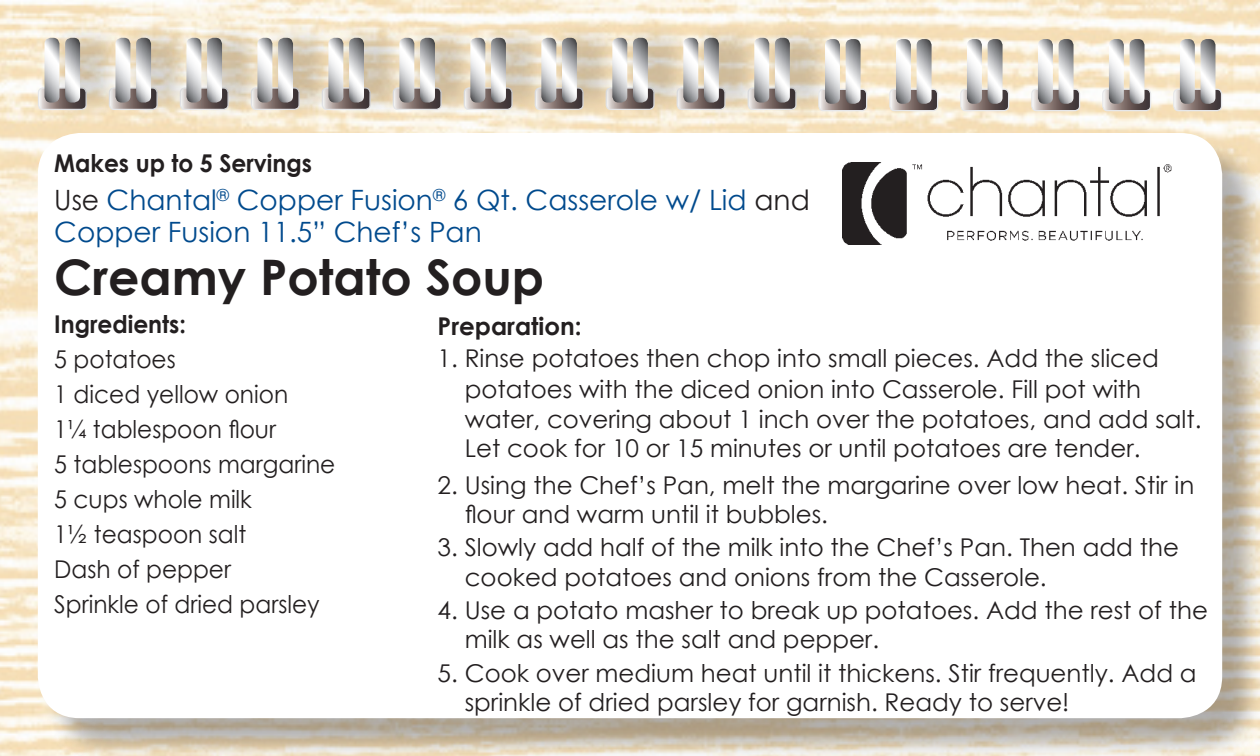
<style>
.page{position:relative;width:1260px;height:756px;background:#fff}
.page>*{position:absolute;margin:0;border:0;box-sizing:border-box;transform-origin:0 0}
.t1{font:700 49px "Century Gothic";color:#231f20}
.t2{font:28px/31.5px "Century Gothic";color:#004a8d}
.Paragraph_Style_1{font:24.5px/29.4px "Century Gothic";color:#231f20}
.Paragraph_Style_1-2{font:24.5px "Century Gothic";color:#231f20;scale:.95 1}
.Paragraph_Style_1-3{font:700 24.5px "Century Gothic";color:#231f20;scale:.95 1}
.Paragraph_Style_1-4{font:700 24.5px "Century Gothic";color:#231f20}
.s1{color:#231f20}
</style>
<div class="page">
<img style="left:0;top:0;width:1260px;height:756px">
<div style="left:41px;top:135px;width:1219px;height:621px;background:#231f20;opacity:.35"></div>
<div style="left:38px;top:133px;width:1184px;height:585px;background:#fff;border-radius:42px"></div>
<img style="left:842px;top:162px;width:329px;height:82px">
<svg style="left:38px;top:88px;width:48px;height:21px"></svg>
<div style="left:38px;top:87px;width:49px;height:23px;border:1px solid #e6e7e9;border-radius:5px"></div>
<div style="left:50px;top:19px;width:786px;height:105px;background:#231f20;opacity:.25"></div>
<svg style="left:65px;top:38px;width:15px;height:65px"></svg>
<svg style="left:45px;top:38px;width:14px;height:65px"></svg>
<svg style="left:136px;top:38px;width:15px;height:65px"></svg>
<svg style="left:115px;top:38px;width:15px;height:65px"></svg>
<svg style="left:207px;top:38px;width:15px;height:65px"></svg>
<svg style="left:186px;top:38px;width:15px;height:65px"></svg>
<svg style="left:278px;top:38px;width:15px;height:65px"></svg>
<svg style="left:257px;top:38px;width:15px;height:65px"></svg>
<svg style="left:349px;top:38px;width:15px;height:65px"></svg>
<svg style="left:328px;top:38px;width:15px;height:65px"></svg>
<svg style="left:420px;top:38px;width:15px;height:65px"></svg>
<svg style="left:399px;top:38px;width:15px;height:65px"></svg>
<svg style="left:491px;top:38px;width:15px;height:65px"></svg>
<svg style="left:470px;top:38px;width:15px;height:65px"></svg>
<svg style="left:562px;top:38px;width:15px;height:65px"></svg>
<svg style="left:541px;top:38px;width:15px;height:65px"></svg>
<svg style="left:633px;top:38px;width:15px;height:65px"></svg>
<svg style="left:612px;top:38px;width:15px;height:65px"></svg>
<svg style="left:704px;top:38px;width:15px;height:65px"></svg>
<svg style="left:683px;top:38px;width:15px;height:65px"></svg>
<svg style="left:775px;top:38px;width:15px;height:65px"></svg>
<svg style="left:754px;top:38px;width:15px;height:65px"></svg>
<svg style="left:819px;top:89px;width:48px;height:22px"></svg>
<div style="left:818px;top:89px;width:49px;height:22px;border:1px solid #e6e7e9;border-radius:5px"></div>
<svg style="left:890px;top:89px;width:48px;height:22px"></svg>
<div style="left:889px;top:89px;width:49px;height:22px;border:1px solid #e6e7e9;border-radius:5px"></div>
<svg style="left:961px;top:89px;width:48px;height:22px"></svg>
<div style="left:960px;top:89px;width:49px;height:22px;border:1px solid #e6e7e9;border-radius:5px"></div>
<svg style="left:1032px;top:89px;width:48px;height:22px"></svg>
<div style="left:1031px;top:89px;width:49px;height:22px;border:1px solid #e6e7e9;border-radius:5px"></div>
<svg style="left:1103px;top:89px;width:48px;height:22px"></svg>
<div style="left:1102px;top:89px;width:49px;height:22px;border:1px solid #e6e7e9;border-radius:5px"></div>
<svg style="left:1174px;top:89px;width:48px;height:22px"></svg>
<div style="left:1173px;top:89px;width:49px;height:22px;border:1px solid #e6e7e9;border-radius:5px"></div>
<svg style="left:846px;top:39px;width:15px;height:65px"></svg>
<svg style="left:825px;top:39px;width:15px;height:65px"></svg>
<svg style="left:917px;top:39px;width:15px;height:65px"></svg>
<svg style="left:896px;top:39px;width:15px;height:65px"></svg>
<svg style="left:988px;top:39px;width:15px;height:65px"></svg>
<svg style="left:967px;top:39px;width:15px;height:65px"></svg>
<svg style="left:1059px;top:39px;width:15px;height:65px"></svg>
<svg style="left:1038px;top:39px;width:15px;height:65px"></svg>
<svg style="left:1130px;top:39px;width:15px;height:65px"></svg>
<svg style="left:1109px;top:39px;width:15px;height:65px"></svg>
<svg style="left:1201px;top:39px;width:14px;height:65px"></svg>
<svg style="left:1180px;top:39px;width:15px;height:65px"></svg>
<p class="Paragraph_Style_1-3" style="left:54px;top:145px;width:273px">Makes up to 5 Servings</p>
<p class="t2" style="left:54px;top:184px;width:757px"><span class="s1">Use</span> Chantal<sup>®</sup> Copper Fusion<sup>®</sup> 6 Qt. Casserole w/ Lid <span class="s1">and<br></span>Copper Fusion 11.5” Chef’s Pan</p>
<p class="t1" style="left:54px;top:240px;width:492px">Creamy Potato Soup</p>
<p class="Paragraph_Style_1-4" style="left:438px;top:308px;width:146px">Preparation:</p>
<p class="Paragraph_Style_1" style="left:465px;top:342px;width:738px;text-indent:-27px">1. Rinse potatoes then chop into small pieces. Add the sliced potatoes with the diced onion into Casserole. Fill pot with water, covering about 1 inch over the potatoes, and add salt.<br>Let cook for 10 or 15 minutes or until potatoes are tender.</p>
<p class="Paragraph_Style_1" style="left:465px;top:470px;width:731px;text-indent:-27px">2. Using the Chef’s Pan, melt the margarine over low heat. Stir in flour and warm until it bubbles.</p>
<p class="Paragraph_Style_1" style="left:465px;top:532px;width:716px;text-indent:-27px">3. Slowly add half of the milk into the Chef’s Pan. Then add the cooked potatoes and onions from the Casserole.</p>
<p class="Paragraph_Style_1" style="left:465px;top:595px;width:745px;text-indent:-27px">4. Use a potato masher to break up potatoes. Add the rest of the milk as well as the salt and pepper.</p>
<p class="Paragraph_Style_1" style="left:465px;top:658px;width:733px;text-indent:-27px">5. Cook over medium heat until it thickens. Stir frequently. Add a sprinkle of dried parsley for garnish. Ready to serve!</p>
<p class="Paragraph_Style_1-3" style="left:54px;top:306px;width:140px">Ingredients:</p>
<p class="Paragraph_Style_1-2" style="left:54px;top:343px;width:129px">5 potatoes</p>
<p class="Paragraph_Style_1-2" style="left:54px;top:378px;width:248px">1 diced yellow onion</p>
<p class="Paragraph_Style_1-2" style="left:54px;top:413px;width:235px">1¼ tablespoon flour</p>
<p class="Paragraph_Style_1-2" style="left:54px;top:448px;width:297px">5 tablespoons margarine</p>
<p class="Paragraph_Style_1-2" style="left:54px;top:483px;width:210px">5 cups whole milk</p>
<p class="Paragraph_Style_1-2" style="left:54px;top:518px;width:204px">1½ teaspoon salt</p>
<p class="Paragraph_Style_1-2" style="left:54px;top:553px;width:188px">Dash of pepper</p>
<p class="Paragraph_Style_1-2" style="left:54px;top:588px;width:281px">Sprinkle of dried parsley</p>
</div>
